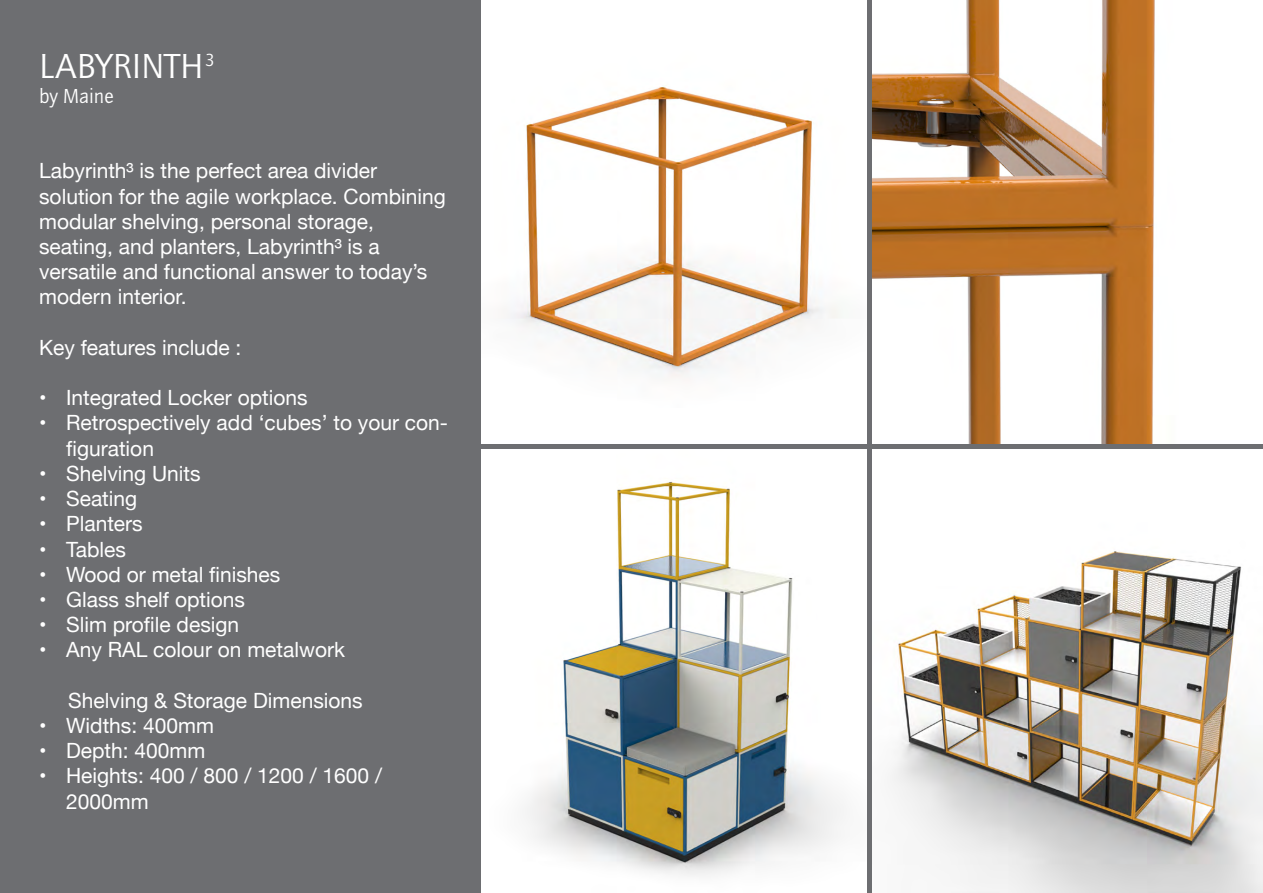
<style>
.page{position:relative;width:1263px;height:893px;background:#fff}
.page>*{position:absolute;margin:0;border:0;box-sizing:border-box;transform-origin:0 0}
.t1{font:36px "Quay Sans EF";color:#fff}
.t2{font:21px/25.2px "Helvetica Neue";color:#fff}
.t3{font:21px "Quay Sans EF";color:#fff}
.t4{font:18px "Quay Sans EF";color:#fff}
</style>
<div class="page">
<img style="left:890px;top:551px;width:373px;height:342px">
<img style="left:872px;top:0;width:283px;height:444px">
<img style="left:480px;top:449px;width:364px;height:444px">
<img style="left:480px;top:42px;width:360px;height:365px">
<div style="left:0;top:0;width:480px;height:893px;background:#6d6e71"></div>
<div style="left:466px;top:444px;width:797px;height:5px;background:#6d6e71"></div>
<div style="left:867px;top:0;width:5px;height:893px;background:#6d6e71"></div>
<p class="t4" style="left:206px;top:50px;width:11px">3</p>
<h1 class="t1" style="left:39px;top:46px;width:166px">LABYRINTH</h1>
<p class="t3" style="left:39px;top:84px;width:76px">by Maine</p>
<p class="t2" style="left:39px;top:160px;width:408px">Labyrinth³ is the perfect area divider solution for the agile workplace. Combining modular shelving, personal storage, seating, and planters, Labyrinth³ is a versatile and functional answer to today’s modern interior.</p>
<p class="t2" style="left:39px;top:336px;width:204px">Key features include :</p>
<p class="t2" style="left:39px;top:386px;width:270px">• Integrated Locker options</p>
<p class="t2" style="left:66px;top:412px;width:383px;text-indent:-27px">• Retrospectively add ‘cubes’ to your con&shy;figuration</p>
<p class="t2" style="left:39px;top:462px;width:163px">• Shelving Units</p>
<p class="t2" style="left:39px;top:487px;width:100px">• Seating</p>
<p class="t2" style="left:39px;top:512px;width:105px">• Planters</p>
<p class="t2" style="left:39px;top:538px;width:88px">• Tables</p>
<p class="t2" style="left:39px;top:563px;width:243px">• Wood or metal finishes</p>
<p class="t2" style="left:39px;top:588px;width:207px">• Glass shelf options</p>
<p class="t2" style="left:39px;top:613px;width:202px">• Slim profile design</p>
<p class="t2" style="left:39px;top:638px;width:307px">• Any RAL colour on metalwork</p>
<p class="t2" style="left:68px;top:689px;width:296px">Shelving &amp; Storage Dimensions</p>
<p class="t2" style="left:39px;top:714px;width:176px">• Widths: 400mm</p>
<p class="t2" style="left:39px;top:739px;width:168px">• Depth: 400mm</p>
<p class="t2" style="left:66px;top:764px;width:317px;text-indent:-27px">• Heights: 400 / 800 / 1200 / 1600 /<br>2000mm</p>
</div>
